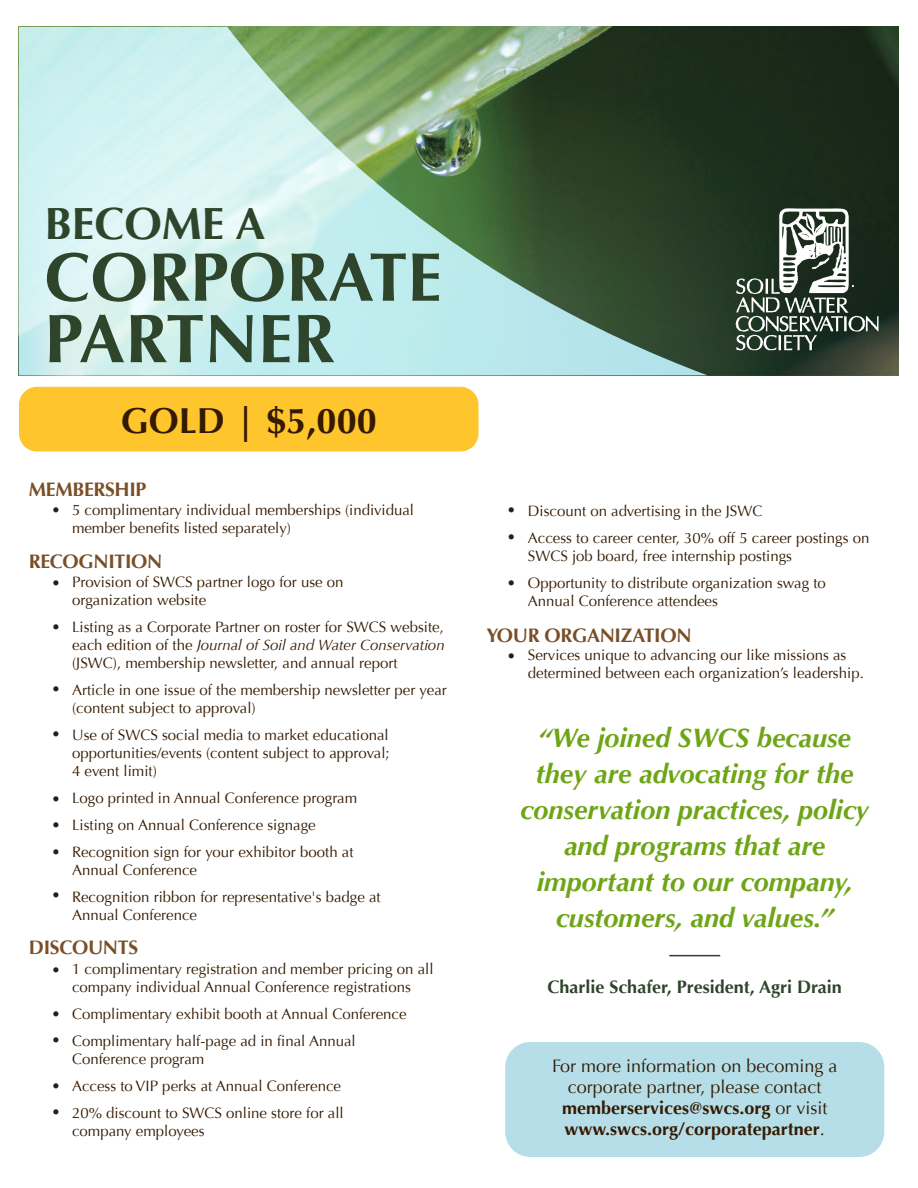
<style>
.page{position:relative;width:918px;height:1188px;background:#fff}
.page>*{position:absolute;margin:0;border:0;box-sizing:border-box;transform-origin:0 0}
.t1{font:700 69px/61.5px "Optima";color:#2e442b}
.t2{font:700 45px "Optima";color:#2e442b}
.t3{font:700 36px "Optima";color:#341a01}
.t4{font:italic 700 27px/36px "Optima";color:#6ea516;text-align:center}
.t5{font:700 19.5px "Optima";letter-spacing:-.015em;color:#794f28}
.t6{font:18px/21px "Optima";color:#341a01;text-align:center}
.t7{font:700 18px "Optima";color:#2e442b}
.t8{font:15px/18px "Optima";color:#341a01}
.t9{font:15px "Optima";color:#231f20}
.s1{font-style:italic}
.s2{font-weight:700}
</style>
<div class="page">
<img style="left:708px;top:27px;width:190px;height:348px">
<svg style="left:19px;top:27px;width:689px;height:348px"></svg>
<img style="left:779px;top:207px;width:70px;height:86px">
<div style="left:19px;top:387px;width:459px;height:64px;background:#ffc52d;border-radius:18px"></div>
<hr style="left:669px;top:955px;width:51px;height:1px;background:#2e442b">
<div style="left:505px;top:1042px;width:379px;height:115px;background:#b5dee8;border-radius:25px"></div>
<h2 class="t2" style="left:44px;top:198px;width:222px">BECOME A</h2>
<h1 class="t1" style="left:44px;top:247px;width:399px">CORPORATE<br>PARTNER</h1>
<h3 class="t3" style="left:121px;top:399px;width:257px">GOLD | $5,000</h3>
<h3 class="t5" style="left:29px;top:478px;width:119px">MEMBERSHIP</h3>
<p class="t8" style="left:72px;top:501px;width:344px">5 complimentary individual memberships (individual member benefits listed separately)</p>
<p class="t8" style="left:72px;top:573px;width:273px">Provision of SWCS partner logo for use on organization website</p>
<p class="t8" style="left:72px;top:618px;width:374px;text-align:justify">Listing as a Corporate Partner on roster for SWCS website, each edition of the <span class="s1">Journal of Soil and Water Conservation </span>(JSWC), membership newsletter, and annual report</p>
<p class="t8" style="left:72px;top:681px;width:376px">Article in one issue of the membership newsletter per year (content subject to approval)</p>
<p class="t8" style="left:72px;top:726px;width:319px;text-align:justify">Use of SWCS social media to market educational opportunities/events (content subject to approval; 4 event limit)</p>
<p class="t8" style="left:72px;top:785px;width:287px;line-height:27px">Logo printed in Annual Conference program<br>Listing on Annual Conference signage<br>Recognition sign for your exhibitor booth at</p>
<p class="t8" style="left:72px;top:857px;width:310px;line-height:27px">Annual Conference<br>Recognition ribbon for representative's badge at</p>
<p class="t8" style="left:72px;top:906px;width:127px">Annual Conference</p>
<p class="t8" style="left:528px;top:497px;width:343px;line-height:27px">Discount on advertising in the JSWC<br>Access to career center, 30% off 5 career postings on</p>
<p class="t8" style="left:528px;top:542px;width:300px;line-height:27px">SWCS job board, free internship postings<br>Opportunity to distribute organization swag to</p>
<p class="t8" style="left:528px;top:592px;width:192px">Annual Conference attendees</p>
<p class="t9" style="left:51px;top:501px;width:11px">•</p>
<p class="t9" style="left:507px;top:501px;width:11px">•</p>
<p class="t9" style="left:507px;top:528px;width:11px">•</p>
<h3 class="t5" style="left:29px;top:550px;width:135px">RECOGNITION</h3>
<p class="t9" style="left:51px;top:574px;width:11px">•</p>
<p class="t9" style="left:507px;top:574px;width:11px">•</p>
<p class="t9" style="left:51px;top:618px;width:11px">•</p>
<h3 class="t5" style="left:486px;top:624px;width:207px">YOUR ORGANIZATION</h3>
<p class="t8" style="left:528px;top:646px;width:337px">Services unique to advancing our like missions as determined between each organization’s leadership.</p>
<p class="t9" style="left:507px;top:647px;width:11px">•</p>
<p class="t9" style="left:51px;top:681px;width:11px">•</p>
<h3 class="t4" style="left:521px;top:720px;width:350px">“We joined SWCS because they are advocating for the conservation practices, policy and programs that are important to our company, customers, and values.”</h3>
<p class="t9" style="left:51px;top:725px;width:11px">•</p>
<p class="t9" style="left:51px;top:790px;width:11px">•</p>
<p class="t9" style="left:51px;top:816px;width:11px">•</p>
<p class="t9" style="left:51px;top:843px;width:11px">•</p>
<p class="t9" style="left:51px;top:887px;width:11px">•</p>
<h3 class="t5" style="left:29px;top:936px;width:111px">DISCOUNTS</h3>
<p class="t9" style="left:51px;top:961px;width:11px">•</p>
<p class="t9" style="left:51px;top:1005px;width:11px">•</p>
<p class="t9" style="left:51px;top:1031px;width:11px">•</p>
<p class="t9" style="left:51px;top:1078px;width:11px">•</p>
<p class="t9" style="left:51px;top:1103px;width:11px">•</p>
<p class="t8" style="left:72px;top:960px;width:363px">1 complimentary registration and member pricing on all company individual Annual Conference registrations</p>
<p class="t8" style="left:72px;top:1001px;width:336px;line-height:27px">Complimentary exhibit booth at Annual Conference<br>Complimentary half-page ad in final Annual</p>
<p class="t8" style="left:72px;top:1046px;width:273px;line-height:27px">Conference program<br>Access to VIP perks at Annual Conference<br>20% discount to SWCS online store for all</p>
<p class="t8" style="left:72px;top:1122px;width:134px">company employees</p>
<p class="t7" style="left:548px;top:976px;width:296px">Charlie Schafer, President, Agri Drain</p>
<p class="t6" style="left:552px;top:1055px;width:287px">For more information on becoming a corporate partner, please contact <span class="s2">memberservices@swcs.org</span> or visit <span class="s2">www.swcs.org/corporatepartner</span>.</p>
</div>
